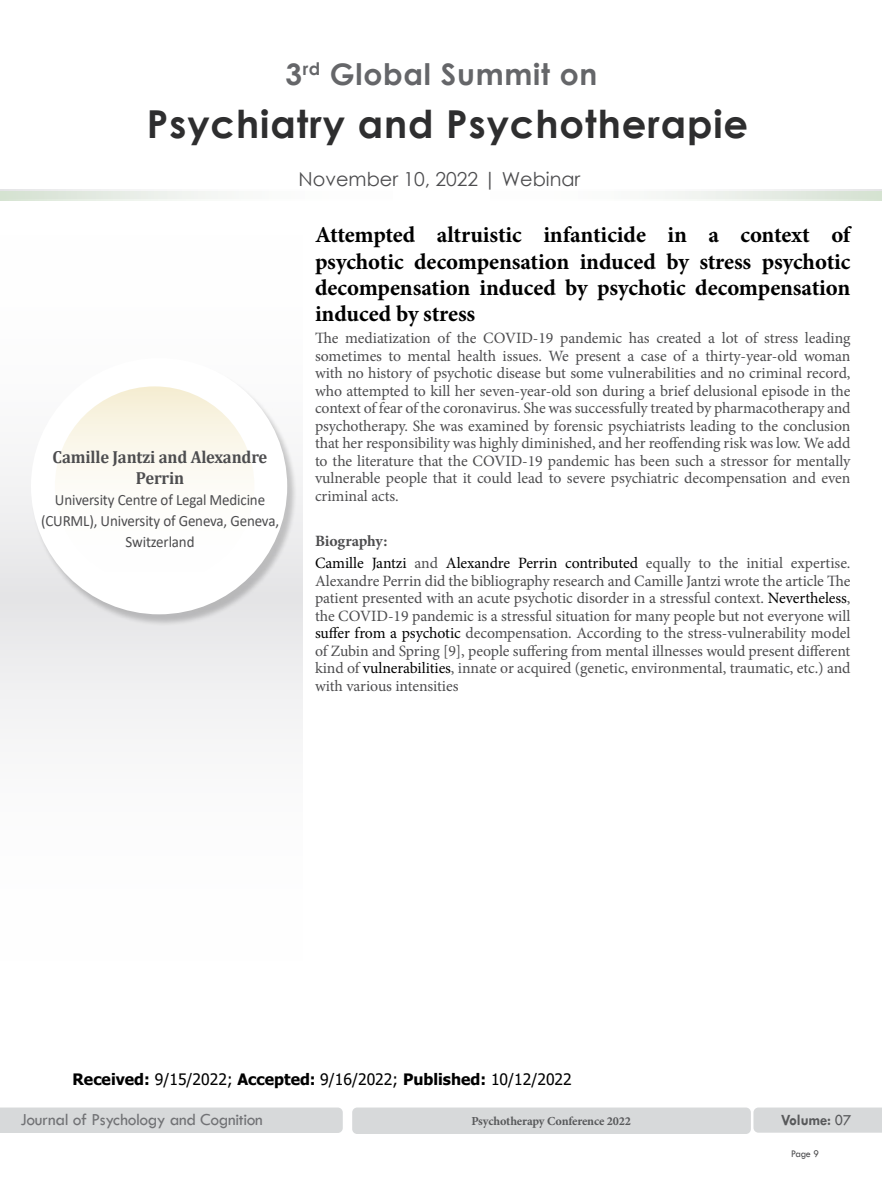
<style>
.page{position:relative;width:882px;height:1197px;background:#fff}
.page>*{position:absolute;margin:0;border:0;box-sizing:border-box;transform-origin:0 0}
.t1{font:700 38.5px "Century Gothic";letter-spacing:.025em;color:#2e2e2f}
.t2{font:700 29.75px "Century Gothic";letter-spacing:.025em;color:#656669}
.t3{font:700 22.75px/26.2px "Minion Pro";letter-spacing:-.005em;color:#000;text-align:justify}
.t4{font:19.25px "Century Gothic";color:#4d4d4f}
.t5{font:17.5px "Tw Cen";letter-spacing:-.02em;color:#717275}
.t6{font:700 17.5px/21px "Cambria";letter-spacing:-.01em;color:#4d4d4f;text-align:center;scale:.95 1}
.t7{font:15.75px/17.5px "Minion Pro";letter-spacing:-.005em;color:#4d4d4f;text-align:justify}
.t8{font:15.75px/22.4px "Minion Pro";letter-spacing:-.005em;color:#000}
.t9{font:15.75px/21px "Calibri";letter-spacing:-.01em;color:#4d4d4f;text-align:center;scale:.95 1}
.t10{font:15.75px "Tahoma";color:#000}
.t11{font:700 15.75px "Tw Cen";letter-spacing:-.01em;color:#58595b;scale:.95 1}
.t12{font:700 12.25px "Minion Pro";letter-spacing:-.01em;color:#58595b}
.t13{font:10.5px "Tw Cen";color:#4d4d4f;scale:.95 1}
.s1{font-weight:700;color:#4d4d4f}
.s2{color:#4d4d4f}
.s3{color:#000}
.s4{font-weight:700}
.s5{font-weight:400}
</style>
<div class="page">
<svg style="left:0;top:189px;width:882px;height:3px"></svg>
<div style="left:0;top:597px;width:302px;height:393px;background:linear-gradient(to bottom,#eaeaeb,#fff)"></div>
<div style="left:0;top:205px;width:302px;height:392px;background:linear-gradient(to bottom,#fff,#eaeaeb)"></div>
<div style="left:0;top:1108px;width:343px;height:25px;background:#d7d9da"></div>
<div style="left:352px;top:1108px;width:399px;height:26px;background:#d7d9da;border-radius:5px"></div>
<div style="left:753px;top:1108px;width:129px;height:25px;background:#d7d9da"></div>
<svg style="left:0;top:192px;width:882px;height:9px;fill:#f6f8f5"></svg>
<div style="left:31px;top:360px;width:266px;height:266px;background:#000;opacity:.2"></div>
<div style="left:31px;top:358px;width:256px;height:256px;background:#fff;border-radius:50%"></div>
<div style="left:55px;top:386px;width:199px;height:200px;background:linear-gradient(to bottom,#f7f1db,#fff);border-radius:50%"></div>
<h2 class="t2" style="left:285px;top:52px;width:313px">3<sup>rd</sup> Global Summit on</h2>
<h1 class="t1" style="left:147px;top:95px;width:603px">Psychiatry and Psychotherapie</h1>
<p class="t6" style="left:53px;top:446px;width:228px">Camille Jantzi and Alexandre<br>Perrin</p>
<p class="t9" style="left:41px;top:488px;width:252px">University Centre of Legal Medicine (CURML), University of Geneva, Geneva,<br>Switzerland</p>
<p class="t4" style="left:299px;top:165px;width:283px">November 10, 2022 | Webinar</p>
<h3 class="t3" style="left:315px;top:222px;width:537px">Attempted altruistic infanticide in a context of psychotic decompensation induced by stress psychotic decompensation induced by psychotic decompensation induced by stress</h3>
<p class="t7" style="left:315px;top:330px;width:537px">The mediatization of the COVID-19 pandemic has created a lot of stress leading sometimes to mental health issues. We present a case of a thirty-year-old woman with no history of psychotic disease but some vulnerabilities and no criminal record, who attempted to kill her seven-year-old son during a brief delusional episode in the context of fear of the coronavirus. She was successfully treated by pharmacotherapy and psychotherapy. She was examined by forensic psychiatrists leading to the conclusion that her responsibility was highly diminished, and her reoffending risk was low. We add to the literature that the COVID-19 pandemic has been such a stressor for mentally vulnerable people that it could lead to severe psychiatric decompensation and even criminal acts.</p>
<p class="t8" style="left:315px;top:530px;width:537px"><span class="s1">Biography:<br></span>Camille Jantzi <span class="s2">and</span> Alexandre Perrin contributed <span class="s2">equally to the initial expertise.</span></p>
<p class="t7" style="left:315px;top:572px;width:537px">Alexandre Perrin did the bibliography research and Camille Jantzi wrote the article The patient presented with an acute psychotic disorder in a stressful context. <span class="s3">Nevertheless</span>, the COVID-19 pandemic is a stressful situation for many people but not everyone will <span class="s3">suffer from a psychotic</span> decompensation. According to the stress-vulnerability model of Zubin and Spring [9], people suffering from mental illnesses would present different kind of <span class="s3">vulnerabilities</span>, innate or acquired (genetic, environmental, traumatic, etc.) and with various intensities</p>
<p class="t10" style="left:73px;top:1069px;width:501px"><span class="s4">Received:</span> 9/15/2022; <span class="s4">Accepted:</span> 9/16/2022; <span class="s4">Published:</span> 10/12/2022</p>
<p class="t5" style="left:20px;top:1109px;width:244px">Journal of Psychology and Cognition</p>
<p class="t12" style="left:471px;top:1113px;width:161px">Psychotherapy Conference 2022</p>
<p class="t11" style="left:781px;top:1111px;width:75px">Volume: <span class="s5">07</span></p>
<p class="t13" style="left:791px;top:1147px;width:31px">Page 9</p>
</div>
